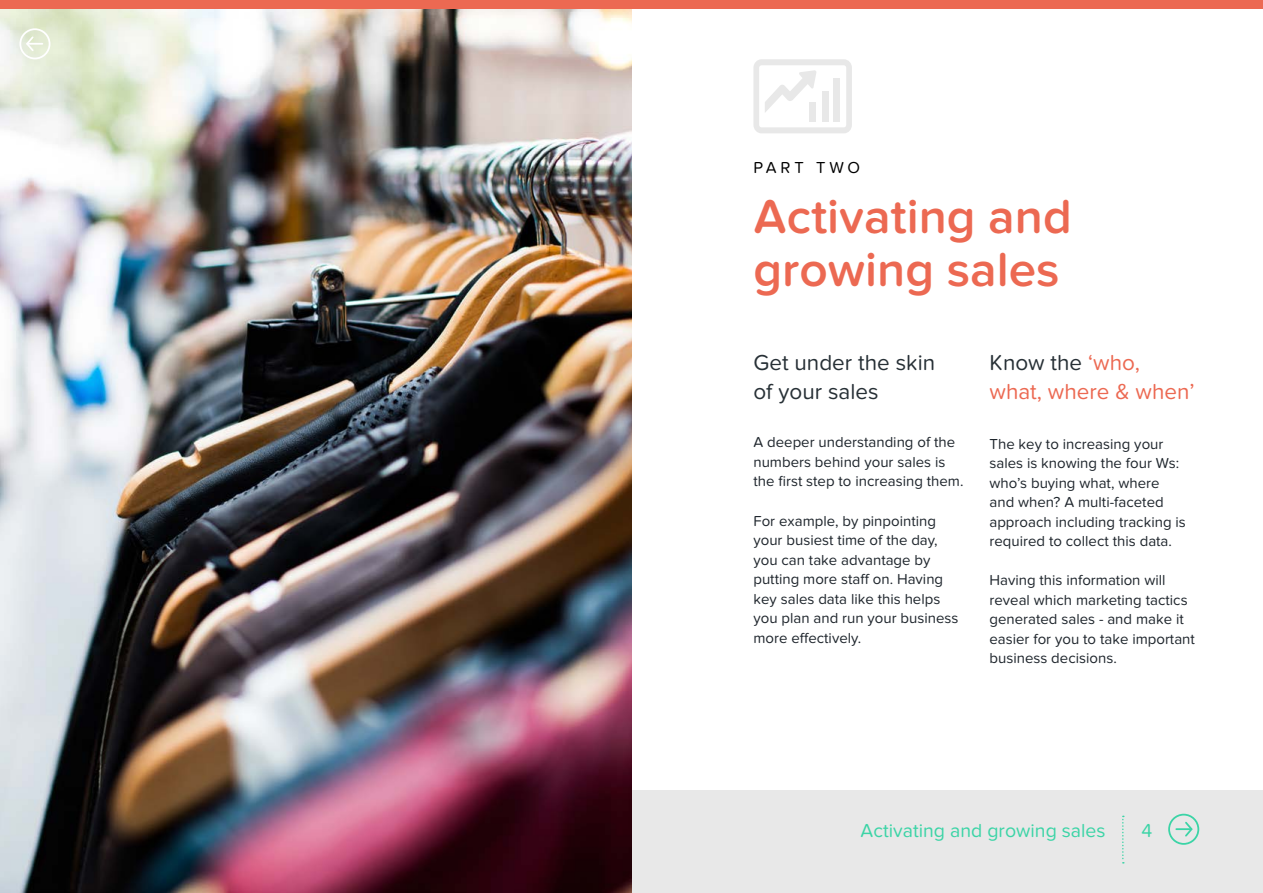
<style>
.page{position:relative;width:1263px;height:893px;background:#fff}
.page>*{position:absolute;margin:0;border:0;box-sizing:border-box;transform-origin:0 0}
.t1{font:600 49.5px/52.5px "Proxima Nova Soft";color:#ec6952}
.t2{font:22.5px/28.8px "Proxima Nova Soft";color:#ec6952}
.t3{font:22.5px/28.8px "Proxima Nova Soft";color:#273036}
.t4{font:19.5px "Proxima Nova Soft";color:#3bd4a6}
.t5{font:16.5px "Proxima Nova Soft";letter-spacing:.23em;color:#000}
.t6{font:15px/19.5px "Proxima Nova Soft";color:#1e252c}
.s1{color:#273036}
</style>
<div class="page">
<div style="left:0;top:790px;width:1263px;height:103px;background:#e8e8e8"></div>
<img style="left:0;top:9px;width:631px;height:884px">
<svg style="left:753px;top:59px;width:99px;height:74px"></svg>
<div style="left:822px;top:91px;width:6px;height:31px;background:#e8e8e8"></div>
<div style="left:833px;top:78px;width:7px;height:44px;background:#e8e8e8"></div>
<div style="left:809px;top:103px;width:6px;height:19px;background:#e8e8e8"></div>
<svg style="left:1122px;top:816px;width:2px;height:47px"></svg>
<div style="left:1168px;top:814px;width:31px;height:31px;border:2px solid #3bd4a6;border-radius:50%"></div>
<svg style="left:1176px;top:820px;width:18px;height:17px"></svg>
<div style="left:0;top:0;width:1263px;height:9px;background:#ec6952"></div>
<div style="left:19px;top:28px;width:31px;height:31px;border:2px solid #fff;border-radius:50%"></div>
<svg style="left:25px;top:35px;width:17px;height:18px"></svg>
<p class="t5" style="left:753px;top:158px;width:108px">PART TWO</p>
<h1 class="t1" style="left:753px;top:191px;width:320px">Activating and growing sales</h1>
<h2 class="t3" style="left:753px;top:348px;width:183px">Get under the skin of your sales</h2>
<p class="t6" style="left:753px;top:433px;width:212px">A deeper understanding of the numbers behind your sales is the first step to increasing them.</p>
<p class="t6" style="left:753px;top:511px;width:206px">For example, by pinpointing your busiest time of the day, you can take advantage by putting more staff on. Having key sales data like this helps you plan and run your business more effectively.</p>
<h2 class="t2" style="left:989px;top:348px;width:207px"><span class="s1">Know the</span> ‘who, what, where &amp; when’</h2>
<p class="t6" style="left:989px;top:434px;width:198px">The key to increasing your sales is knowing the four Ws: who’s buying what, where and when? A multi-faceted approach including tracking is required to collect this data.</p>
<p class="t6" style="left:989px;top:571px;width:207px">Having this information will reveal which marketing tactics generated sales - and make it easier for you to take important business decisions.</p>
<h3 class="t4" style="left:861px;top:820px;width:247px">Activating and growing sales</h3>
<h3 class="t4" style="left:1141px;top:820px;width:12px">4</h3>
</div>
